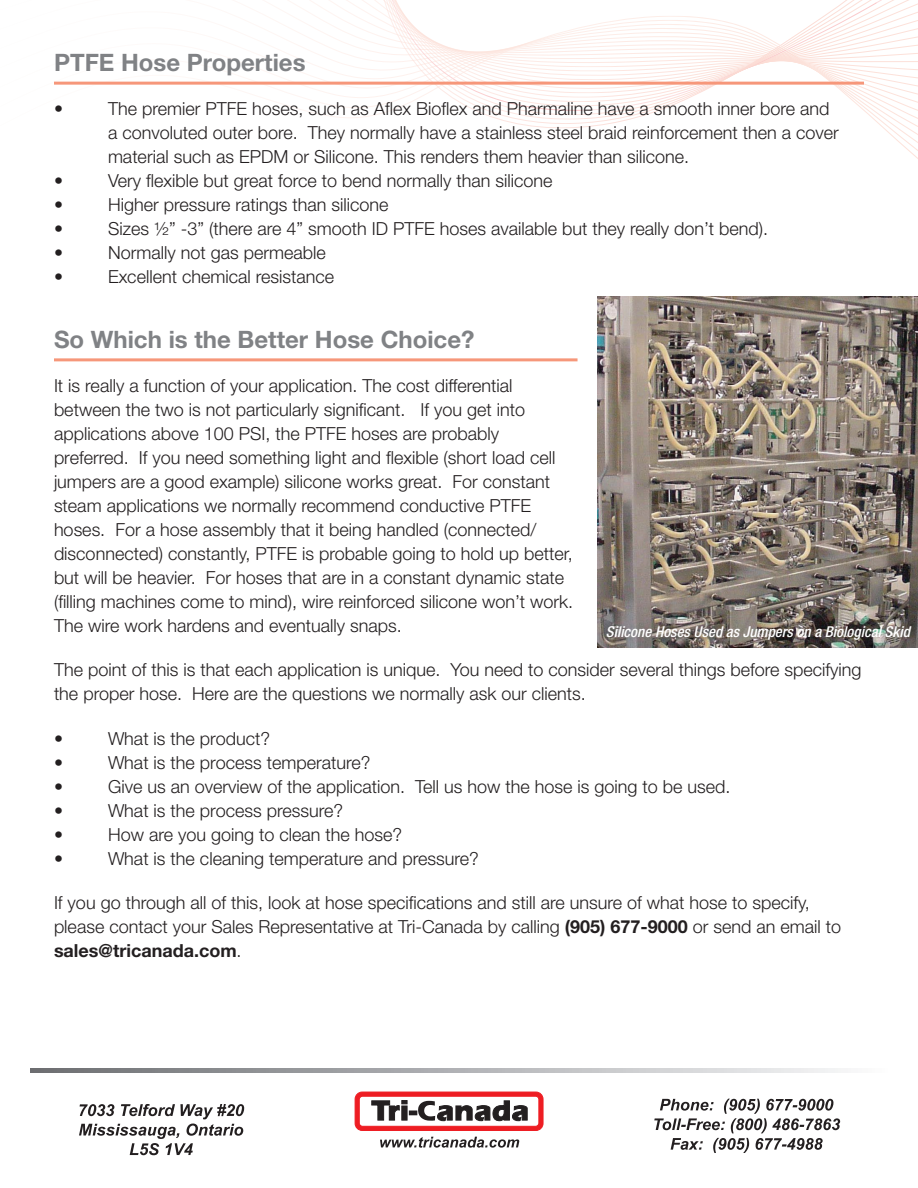
<style>
.page{position:relative;width:918px;height:1188px;background:#fff}
.page>*{position:absolute;margin:0;border:0;box-sizing:border-box;transform-origin:0 0}
.t1{font:700 24px "Helvetica Neue LT Std";color:#808285}
.t2{font:300 18px/24px "Helvetica Neue LT Std";color:#231f20}
.t3{font:italic 500 condensed 15px "Helvetica Neue LT Std";color:#fff}
.s1{font-weight:700}
</style>
<div class="page">
<svg style="left:360px;top:0;width:558px;height:16px"></svg>
<svg style="left:54px;top:16px;width:864px;height:143px"></svg>
<svg style="left:30px;top:1069px;width:811px;height:4px;background:#adafb1"></svg>
<svg style="left:355px;top:1092px;width:188px;height:39px"></svg>
<svg style="left:79px;top:1104px;width:165px;height:51px"></svg>
<svg style="left:654px;top:1099px;width:186px;height:54px"></svg>
<svg style="left:380px;top:1137px;width:139px;height:11px"></svg>
<hr style="left:54px;top:82px;width:810px;height:3px;background:#f6977a">
<hr style="left:54px;top:358px;width:524px;height:3px;background:#f6977a">
<img style="left:598px;top:296px;width:320px;height:352px">
<h1 class="t1" style="left:54px;top:48px;width:253px">PTFE Hose Properties</h1>
<p class="t2" style="left:54px;top:97px;width:10px">•</p>
<p class="t2" style="left:108px;top:97px;width:732px">The premier PTFE hoses, such as Aflex Bioflex and Pharmaline have a smooth inner bore and a convoluted outer bore. They normally have a stainless steel braid reinforcement then a cover material such as EPDM or Silicone. This renders them heavier than silicone.</p>
<p class="t2" style="left:54px;top:169px;width:10px">•</p>
<p class="t2" style="left:108px;top:169px;width:446px">Very flexible but great force to bend normally than silicone</p>
<p class="t2" style="left:54px;top:193px;width:10px">•</p>
<p class="t2" style="left:108px;top:193px;width:282px">Higher pressure ratings than silicone</p>
<p class="t2" style="left:54px;top:217px;width:10px">•</p>
<p class="t2" style="left:108px;top:217px;width:662px">Sizes ½” -3” (there are 4” smooth ID PTFE hoses available but they really don’t bend).</p>
<p class="t2" style="left:54px;top:241px;width:10px">•</p>
<p class="t2" style="left:108px;top:241px;width:219px">Normally not gas permeable</p>
<p class="t2" style="left:54px;top:265px;width:10px">•</p>
<p class="t2" style="left:108px;top:265px;width:228px">Excellent chemical resistance</p>
<h1 class="t1" style="left:54px;top:324px;width:422px">So Which is the Better Hose Choice?</h1>
<p class="t2" style="left:54px;top:373px;width:521px">It is really a function of your application. The cost differential between the two is not particularly significant. If you get into applications above 100 PSI, the PTFE hoses are probably preferred. If you need something light and flexible (short load cell jumpers are a good example) silicone works great. For constant steam applications we normally recommend conductive PTFE hoses. For a hose assembly that it being handled (connected/ disconnected) constantly, PTFE is probable going to hold up better, but will be heavier. For hoses that are in a constant dynamic state (filling machines come to mind), wire reinforced silicone won’t work.<br>The wire work hardens and eventually snaps.</p>
<p class="t2" style="left:54px;top:658px;width:809px">The point of this is that each application is unique. You need to consider several things before specifying the proper hose. Here are the questions we normally ask our clients.</p>
<p class="t2" style="left:54px;top:726px;width:10px">•</p>
<p class="t2" style="left:108px;top:726px;width:164px">What is the product?</p>
<p class="t2" style="left:54px;top:750px;width:10px">•</p>
<p class="t2" style="left:108px;top:750px;width:264px">What is the process temperature?</p>
<p class="t2" style="left:54px;top:774px;width:10px">•</p>
<p class="t2" style="left:108px;top:774px;width:624px">Give us an overview of the application. Tell us how the hose is going to be used.</p>
<p class="t2" style="left:54px;top:798px;width:10px">•</p>
<p class="t2" style="left:108px;top:798px;width:237px">What is the process pressure?</p>
<p class="t2" style="left:54px;top:822px;width:10px">•</p>
<p class="t2" style="left:108px;top:822px;width:296px">How are you going to clean the hose?</p>
<p class="t2" style="left:54px;top:846px;width:10px">•</p>
<p class="t2" style="left:108px;top:846px;width:372px">What is the cleaning temperature and pressure?</p>
<p class="t2" style="left:54px;top:890px;width:789px">If you go through all of this, look at hose specifications and still are unsure of what hose to specify, please contact your Sales Representative at Tri-Canada by calling <span class="s1">(905) 677-9000</span> or send an email to <span class="s1">sales@tricanada.com</span>.</p>
<p class="t3" style="left:606px;top:623px;width:306px">Silicone Hoses Used as Jumpers on a Biological Skid</p>
</div>
